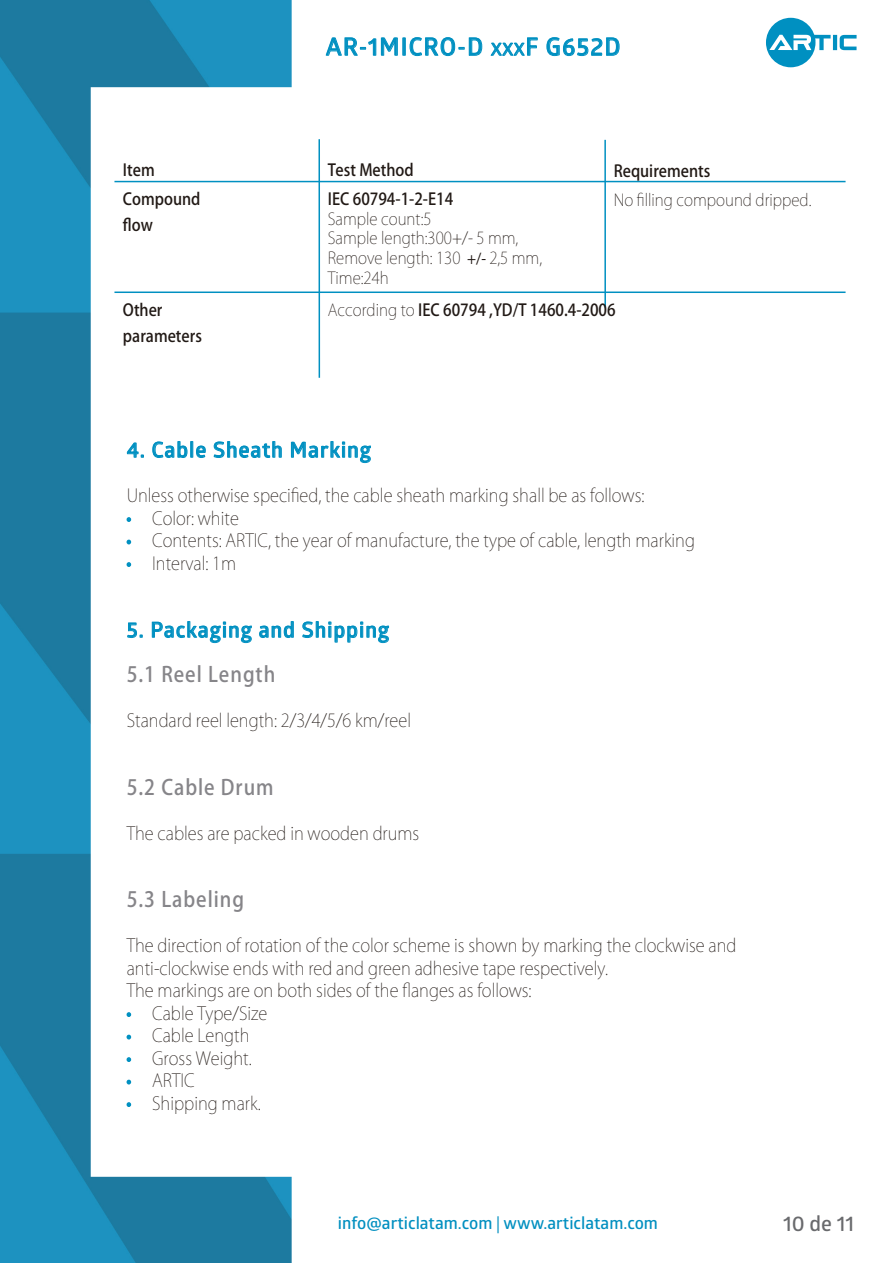
<style>
.page{position:relative;width:893px;height:1263px;background:#fff}
.page>*{position:absolute;margin:0;border:0;box-sizing:border-box;transform-origin:0 0}
.t1{font:24.15px "Glober Bold Free";letter-spacing:.05em;color:#0090c1}
.t2{font:21px "Glober Bold Free";letter-spacing:.05em;color:#0090c1}
.t3{font:500 21px "Koz Go Pr 6 N";letter-spacing:.05em;color:#868589;scale:.92 1}
.t4{font:21px "Glober Bold Free";color:#696a6d}
.t5{font:200 18px/22.5px "Koz Go Pr 6 N";color:#211915;scale:.92 1}
.t6{font:16.95px "Glober Bold Free";color:#008fc0}
.t7{font:500 16.5px/25.8px "Koz Go Pr 6 N";color:#211915;scale:.92 1}
.t8{font:200 16.5px/19.8px "Koz Go Pr 6 N";color:#211915;scale:.92 1}
.s1{font-size:16.95px}
.s2{font-family:"Myriad Pro";font-weight:400}
.s3{font-weight:200}
.s4{color:#0090c1}
.s5{font-family:"Myriad Pro"}
</style>
<div class="page">
<img style="left:0;top:0;width:857px;height:1263px">
<hr style="left:114px;top:181px;width:731px;height:1px;background:#0090c1">
<hr style="left:114px;top:291px;width:731px;height:2px;background:#0090c1">
<hr style="left:318px;top:139px;width:2px;height:239px;background:#0090c1">
<hr style="left:604px;top:140px;width:2px;height:168px;background:#0090c1">
<svg style="left:127px;top:443px;width:17px;height:15px"></svg>
<svg style="left:152px;top:441px;width:54px;height:19px"></svg>
<svg style="left:214px;top:441px;width:68px;height:19px"></svg>
<svg style="left:291px;top:441px;width:80px;height:22px"></svg>
<svg style="left:127px;top:517px;width:4px;height:5px"></svg>
<svg style="left:127px;top:540px;width:4px;height:4px"></svg>
<svg style="left:127px;top:562px;width:4px;height:5px"></svg>
<svg style="left:127px;top:623px;width:16px;height:15px"></svg>
<svg style="left:152px;top:621px;width:100px;height:22px"></svg>
<svg style="left:259px;top:621px;width:35px;height:22px"></svg>
<svg style="left:302px;top:621px;width:87px;height:22px"></svg>
<svg style="left:127px;top:1012px;width:4px;height:5px"></svg>
<svg style="left:127px;top:1035px;width:4px;height:4px"></svg>
<svg style="left:127px;top:1057px;width:4px;height:5px"></svg>
<svg style="left:127px;top:1080px;width:4px;height:4px"></svg>
<svg style="left:127px;top:1102px;width:4px;height:5px"></svg>
<hr style="left:833px;top:35px;width:4px;height:15px;background:#0090c1">
<svg style="left:839px;top:35px;width:17px;height:15px"></svg>
<svg style="left:766px;top:18px;width:64px;height:49px"></svg>
<svg style="left:326px;top:37px;width:156px;height:20px"></svg>
<svg style="left:491px;top:38px;width:47px;height:19px"></svg>
<svg style="left:547px;top:34px;width:72px;height:22px"></svg>
<h1 class="t1" style="left:326px;top:30px;width:296px">AR-1MICRO-D <span class="s1">XXX</span>F G652D</h1>
<p class="t7" style="left:123px;top:157px;width:36px">Item</p>
<p class="t7" style="left:328px;top:157px;width:95px">Test Method</p>
<p class="t7" style="left:614px;top:158px;width:107px">Requirements</p>
<p class="t7" style="left:123px;top:186px;width:86px">Compound flow</p>
<p class="t7" style="left:328px;top:186px;width:138px">IEC 60794-1-2-E14</p>
<p class="t8" style="left:614px;top:190px;width:216px">No filling compound dripped.</p>
<p class="t8" style="left:328px;top:209px;width:234px">Sample count:5<br>Sample length:300+/- 5 mm,<br>Remove length: 130 <span class="s2">+/-</span> 2,5 mm,<br>Time:24h</p>
<p class="t7" style="left:123px;top:298px;width:87px">Other parameters</p>
<p class="t7" style="left:328px;top:298px;width:314px"><span class="s3">According to</span> IEC 60794 ,YD/T 1460.4-2006</p>
<p class="t2" style="left:127px;top:435px;width:246px">4. Cable Sheath Marking</p>
<p class="t5" style="left:127px;top:485px;width:564px">Unless otherwise specified, the cable sheath marking shall be as follows:</p>
<p class="t5" style="left:127px;top:507px;width:123px"><span class="s4">•</span> Color: white</p>
<p class="t5" style="left:127px;top:530px;width:619px"><span class="s4">•</span> Contents: ARTIC, the year of manufacture, the type of cable, length marking</p>
<p class="t5" style="left:127px;top:552px;width:120px"><span class="s4">•</span> Interval: 1m</p>
<p class="t2" style="left:127px;top:615px;width:264px">5. Packaging and Shipping</p>
<p class="t3" style="left:127px;top:663px;width:163px">5.1 Reel Length</p>
<p class="t5" style="left:127px;top:710px;width:311px">Standard reel length: 2/3/4/5/6 km/reel</p>
<p class="t3" style="left:127px;top:775px;width:161px">5.2 Cable Drum</p>
<p class="t5" style="left:127px;top:822px;width:320px">The cables are packed in wooden drums</p>
<p class="t3" style="left:127px;top:888px;width:129px">5.3 Labeling</p>
<p class="t5" style="left:127px;top:935px;width:664px">The direction of rotation of the color scheme is shown by marking the clockwise and anti-clockwise ends with red and green adhesive tape respectively.<br>The markings are on both sides of the flanges as follows:</p>
<p class="t5" style="left:127px;top:1002px;width:154px"><span class="s4">•</span> Cable Type/Size</p>
<p class="t5" style="left:127px;top:1025px;width:135px"><span class="s4">•</span> Cable Length</p>
<p class="t5" style="left:127px;top:1047px;width:137px"><span class="s4">•</span> Gross Weight.</p>
<p class="t5" style="left:127px;top:1070px;width:75px"><span class="s4">•</span> ARTIC</p>
<p class="t5" style="left:127px;top:1092px;width:147px"><span class="s4">•</span> Shipping mark.</p>
<p class="t6" style="left:338px;top:1211px;width:322px">info@articlatam.com <span class="s5">|</span> www.articlatam.com</p>
<p class="t4" style="left:783px;top:1208px;width:72px">10 de 11</p>
</div>
